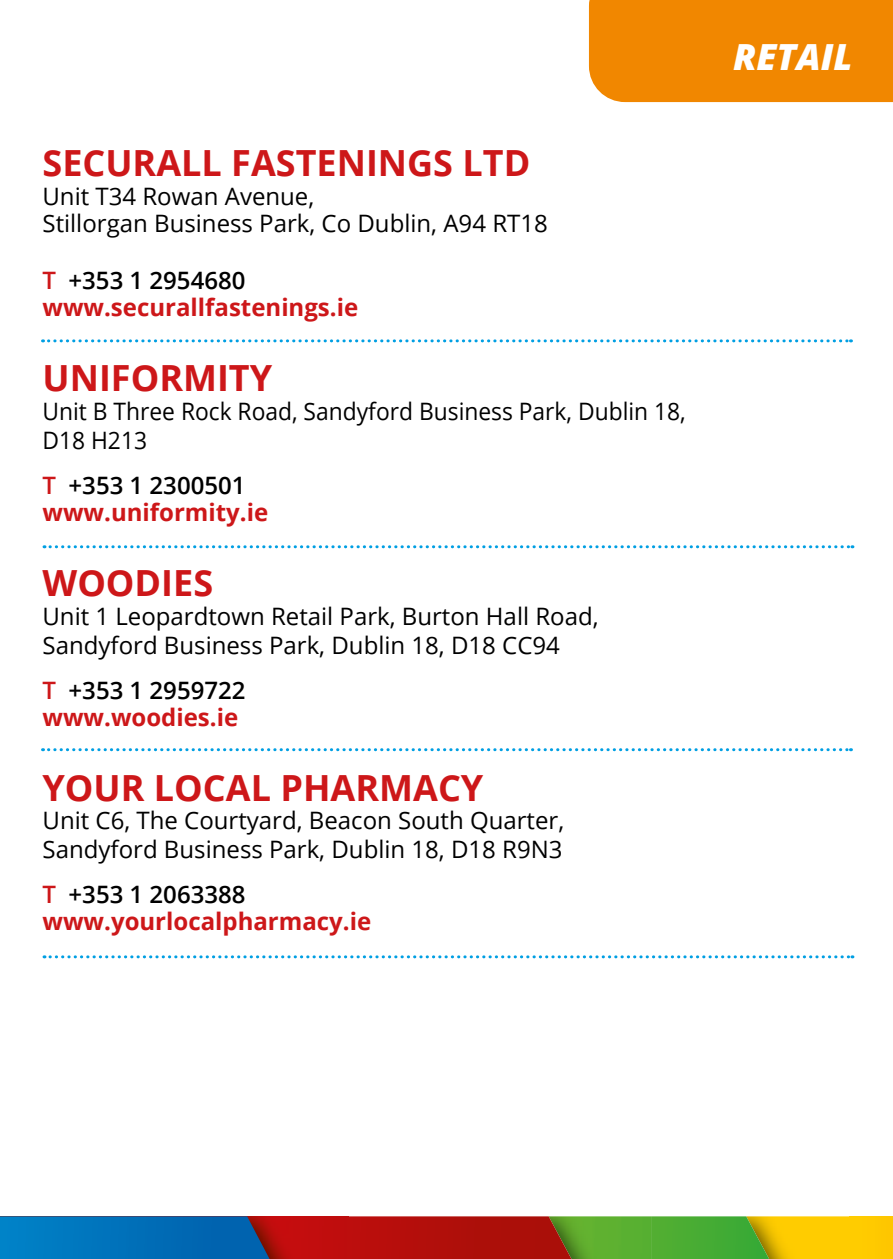
<style>
.page{position:relative;width:893px;height:1259px;background:#fff}
.page>*{position:absolute;margin:0;border:0;box-sizing:border-box;transform-origin:0 0}
.t1{font:700 36px "Open Sans";color:#cd1719}
.t2{font:italic 800 36px "Open Sans";color:#fff}
.t3{font:24px/28.8px "Open Sans";color:#000}
.t4{font:700 24px/27px "Open Sans";color:#cd1719}
.t5{font:24px/28.8px "Open Sans";color:#000;scale:.95 1}
.s1{font-weight:600}
.s2{font-weight:600;color:#000}
</style>
<div class="page">
<div style="left:589px;top:0;width:304px;height:102px;background:#f18700"></div>
<div style="left:849px;top:1216px;width:44px;height:43px;background:#ffca00"></div>
<img style="left:769px;top:1216px;width:80px;height:43px">
<svg style="left:651px;top:1216px;width:118px;height:43px;background:#53ab31"></svg>
<img style="left:571px;top:1216px;width:80px;height:43px">
<svg style="left:349px;top:1216px;width:222px;height:43px;background:#ad160d"></svg>
<img style="left:270px;top:1216px;width:79px;height:43px">
<svg style="left:0;top:1216px;width:270px;height:43px;background:#076bb0"></svg>
<svg style="left:43px;top:339px;width:808px;height:3px"></svg>
<svg style="left:44px;top:545px;width:809px;height:3px"></svg>
<svg style="left:43px;top:748px;width:808px;height:3px"></svg>
<svg style="left:44px;top:955px;width:809px;height:3px"></svg>
<h1 class="t1" style="left:43px;top:138px;width:489px">SECURALL FASTENINGS LTD</h1>
<p class="t3" style="left:43px;top:182px;width:507px;line-height:27px">Unit T34 Rowan Avenue,<br>Stillorgan Business Park, Co Dublin, A94 RT18</p>
<p class="t4" style="left:43px;top:266px;width:317px"><span class="s1">T</span> <span class="s2">+353 1 2954680 </span>www.securallfastenings.ie</p>
<h1 class="t1" style="left:43px;top:353px;width:231px">UNIFORMITY</h1>
<p class="t5" style="left:43px;top:396px;width:679px">Unit B Three Rock Road, Sandyford Business Park, Dublin 18,<br>D18 H213</p>
<p class="t4" style="left:43px;top:471px;width:227px"><span class="s1">T</span> <span class="s2">+353 1 2300501 </span>www.uniformity.ie</p>
<h1 class="t1" style="left:43px;top:557px;width:172px">WOODIES</h1>
<p class="t3" style="left:43px;top:601px;width:558px">Unit 1 Leopardtown Retail Park, Burton Hall Road,<br>Sandyford Business Park, Dublin 18, D18 CC94</p>
<p class="t4" style="left:43px;top:676px;width:204px"><span class="s1">T</span> <span class="s2">+353 1 2959722 </span>www.woodies.ie</p>
<h1 class="t1" style="left:43px;top:762px;width:442px">YOUR LOCAL PHARMACY</h1>
<p class="t3" style="left:43px;top:805px;width:523px">Unit C6, The Courtyard, Beacon South Quarter,<br>Sandyford Business Park, Dublin 18, D18 R9N3</p>
<p class="t4" style="left:43px;top:880px;width:330px"><span class="s1">T</span> <span class="s2">+353 1 2063388 </span>www.yourlocalpharmacy.ie</p>
<h1 class="t2" style="left:733px;top:30px;width:121px">RETAIL</h1>
</div>
